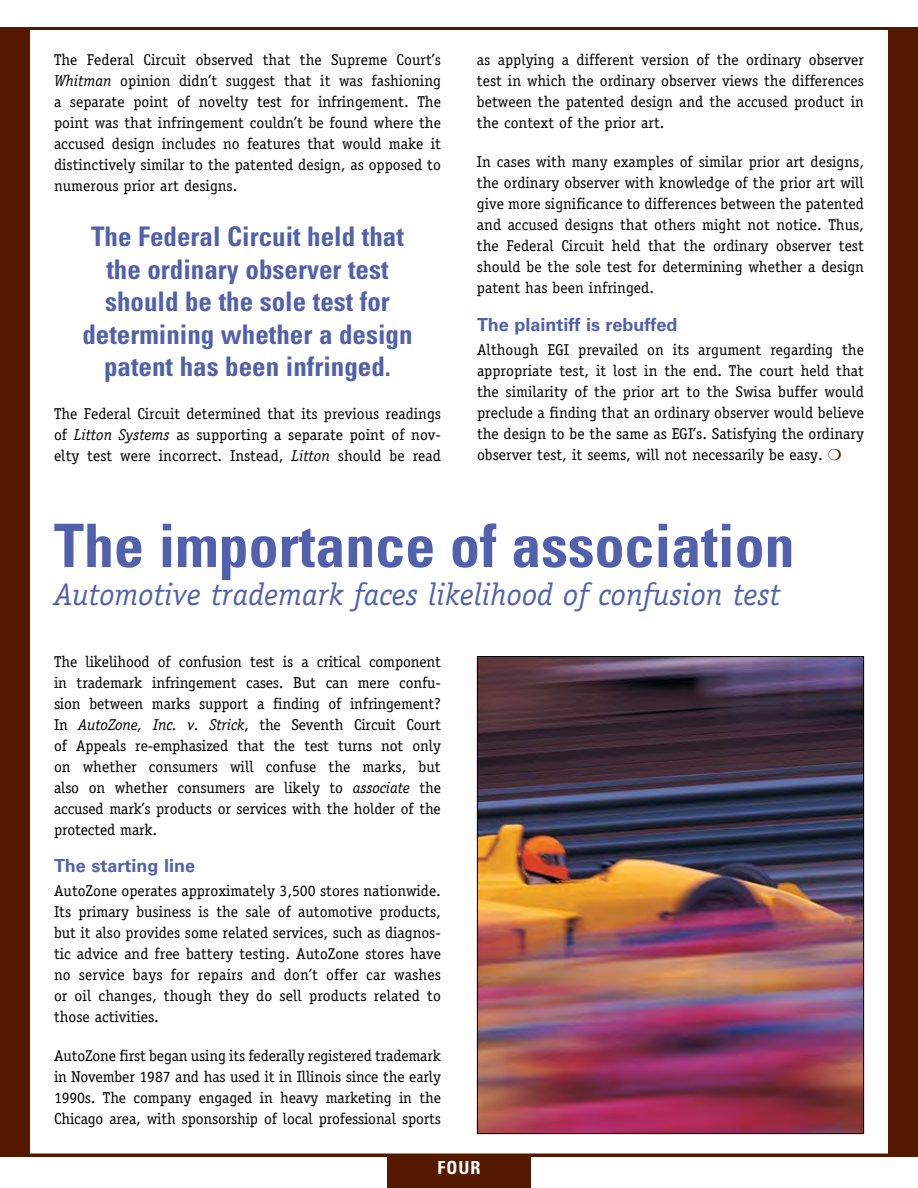
<style>
.page{position:relative;width:918px;height:1188px;background:#fff}
.page>*{position:absolute;margin:0;border:0;box-sizing:border-box;transform-origin:0 0}
.t1{font:700 condensed 60px "Univers LT Std";color:#5261ac}
.t2{font:italic 31.5px "Officina Serif Std";color:#5261ac}
.t3{font:700 condensed 27px/32.4px "Univers LT Std";color:#5261ac;text-align:center}
.t4{font:700 18px "Univers LT Std";color:#5261ac}
.t5{font:700 condensed 18px "Univers LT Std";color:#fff}
.t6{font:15.75px/21px "Officina Serif Std";color:#000;text-align:justify}
.s1{font-style:italic}
</style>
<div class="page">
<div style="left:0;top:27px;width:918px;height:1129px;background:#551900"></div>
<div style="left:27px;top:27px;width:864px;height:1129px;background:#fff;border:3px solid #551900"></div>
<div style="left:387px;top:1156px;width:144px;height:32px;background:#551900"></div>
<img style="left:479px;top:658px;width:383px;height:474px">
<p class="t6" style="left:54px;top:49px;width:389px">The Federal Circuit observed that the Supreme Court’s <span class="s1">Whitman</span> opinion didn’t suggest that it was fashioning a separate point of novelty test for infringement. The point was that infringement couldn’t be found where the accused design includes no features that would make it distinctively similar to the patented design, as opposed to numerous prior art designs.</p>
<h3 class="t3" style="left:82px;top:221px;width:332px">The Federal Circuit held that the ordinary observer test should be the sole test for determining whether a design patent has been infringed.</h3>
<p class="t6" style="left:54px;top:403px;width:389px">The Federal Circuit determined that its previous readings of <span class="s1">Litton Systems</span> as supporting a separate point of nov&shy;elty test were incorrect. Instead, <span class="s1">Litton</span> should be read</p>
<p class="t6" style="left:477px;top:49px;width:388px">as applying a different version of the ordinary observer test in which the ordinary observer views the differences between the patented design and the accused product in the context of the prior art.</p>
<p class="t6" style="left:477px;top:151px;width:389px">In cases with many examples of similar prior art designs, the ordinary observer with knowledge of the prior art will give more significance to differences between the patented and accused designs that others might not notice. Thus, the Federal Circuit held that the ordinary observer test should be the sole test for determining whether a design patent has been infringed.</p>
<p class="t4" style="left:477px;top:314px;width:202px">The plaintiff is rebuffed</p>
<p class="t6" style="left:477px;top:339px;width:388px">Although EGI prevailed on its argument regarding the appropriate test, it lost in the end. The court held that the similarity of the prior art to the Swisa buffer would preclude a finding that an ordinary observer would believe the design to be the same as EGI’s. Satisfying the ordinary observer test, it seems, will not necessarily be easy.</p>
<h1 class="t1" style="left:54px;top:509px;width:742px">The importance of association</h1>
<h2 class="t2" style="left:54px;top:576px;width:728px">Automotive trademark faces likelihood of confusion test</h2>
<p class="t6" style="left:54px;top:651px;width:389px">The likelihood of confusion test is a critical component in trademark infringement cases. But can mere confu&shy;sion between marks support a finding of infringement?<br>In <span class="s1">AutoZone, Inc. v. Strick</span>, the Seventh Circuit Court of Appeals re-emphasized that the test turns not only on whether consumers will confuse the marks, but also on whether consumers are likely to <span class="s1">associate</span> the accused mark’s products or services with the holder of the protected mark.</p>
<p class="t4" style="left:54px;top:856px;width:143px">The starting line</p>
<p class="t6" style="left:54px;top:881px;width:389px">AutoZone operates approximately 3,500 stores nationwide.<br>Its primary business is the sale of automotive products, but it also provides some related services, such as diagnos&shy;tic advice and free battery testing. AutoZone stores have no service bays for repairs and don’t offer car washes or oil changes, though they do sell products related to those activities.</p>
<p class="t6" style="left:54px;top:1046px;width:389px">AutoZone first began using its federally registered trademark in November 1987 and has used it in Illinois since the early 1990s. The company engaged in heavy marketing in the Chicago area, with sponsorship of local professional sports</p>
<p class="t5" style="left:438px;top:1157px;width:44px">FOUR</p>
</div>
